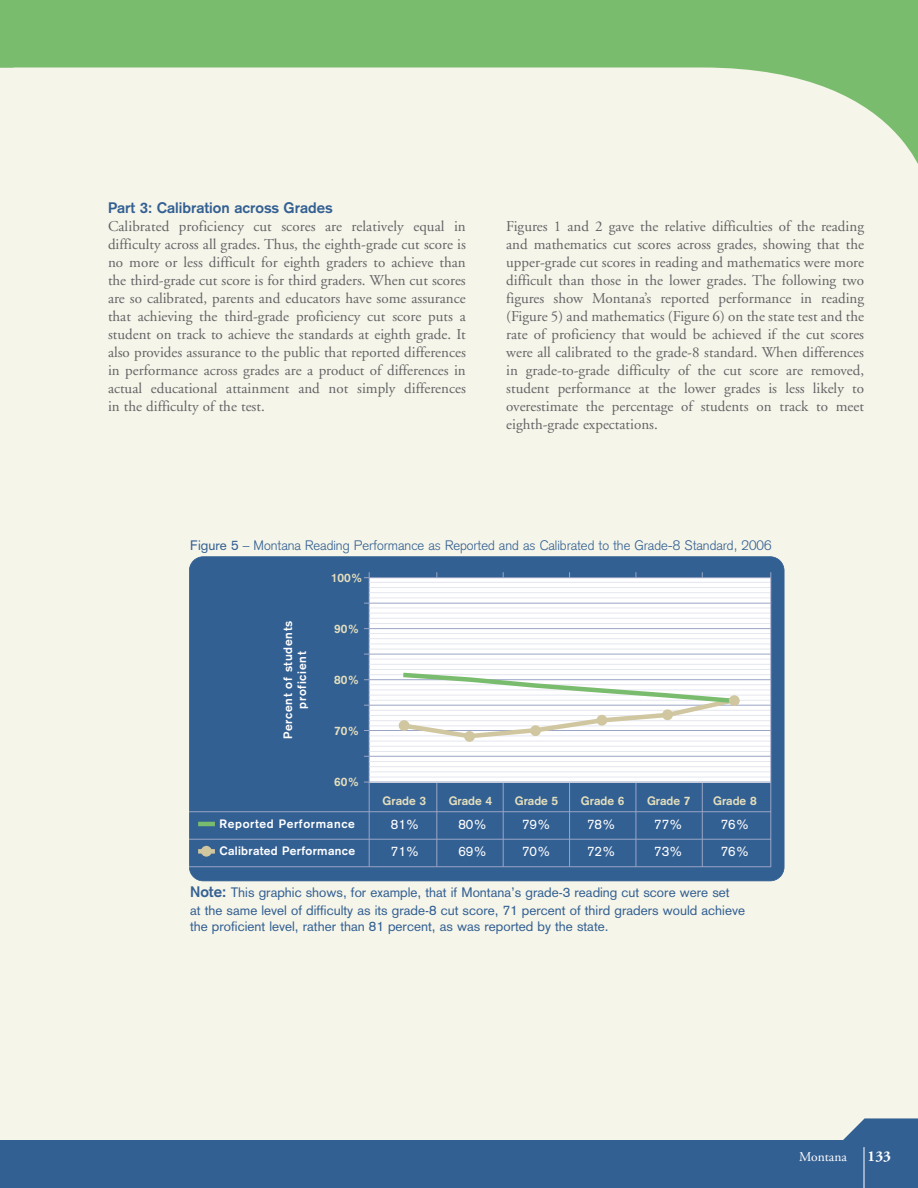
<style>
.page{position:relative;width:918px;height:1188px;background:#fff}
.page>*{position:absolute;margin:0;border:0;box-sizing:border-box;transform-origin:0 0}
.t1{font:15px/18px "Adobe Garamond";color:#636366;text-align:justify}
.t2{font:700 15px "Akzidenz Grotesk";color:#336093}
.t3{font:700 15px "Adobe Garamond";color:#fff}
.t4{font:13.5px/17.5px "Akzidenz Grotesk";color:#336093}
.t5{font:300 13.5px "Akzidenz Grotesk";color:#336093}
.t6{font:13.5px "Akzidenz Grotesk";color:#fff}
.t7{font:13.5px "Adobe Garamond";color:#fff}
.t8{font:700 12px "Akzidenz Grotesk";color:#e5e0bd}
.t9{font:700 12px/14.1px "Akzidenz Grotesk";letter-spacing:.055em;color:#fff;text-align:center}
.t10{font:700 12px "Akzidenz Grotesk";letter-spacing:.03em;color:#fff}
.s1{font-weight:400}
.s2{font-weight:700;font-size:15px}
</style>
<div class="page">
<div style="left:0;top:27px;width:918px;height:1134px;background:#f6f5e9"></div>
<svg style="left:0;top:1118px;width:918px;height:70px;fill:#336093"></svg>
<hr style="left:864px;top:1147px;width:1px;height:41px;background:#fff">
<svg style="left:0;top:0;width:918px;height:164px"></svg>
<div style="left:189px;top:557px;width:595px;height:324px;background:#336093;border-radius:14px"></div>
<div style="left:189px;top:556px;width:595px;height:325px;border:2px solid #336093;border-radius:14px"></div>
<hr style="left:436px;top:572px;width:1px;height:295px;background:#9aa5c5">
<hr style="left:503px;top:572px;width:1px;height:295px;background:#9aa5c5">
<hr style="left:569px;top:572px;width:1px;height:295px;background:#9aa5c5">
<hr style="left:636px;top:572px;width:1px;height:295px;background:#9aa5c5">
<hr style="left:702px;top:572px;width:1px;height:295px;background:#9aa5c5">
<div style="left:369px;top:578px;width:402px;height:204px;background:#fff"></div>
<hr style="left:369px;top:572px;width:1px;height:295px;background:#9aa5c5">
<hr style="left:369px;top:761px;width:402px;height:1px;background:#e5e7ef">
<hr style="left:369px;top:766px;width:402px;height:1px;background:#e5e7ef">
<hr style="left:369px;top:771px;width:402px;height:1px;background:#e5e7ef">
<hr style="left:369px;top:777px;width:402px;height:1px;background:#e5e7ef">
<hr style="left:369px;top:736px;width:402px;height:1px;background:#e5e7ef">
<hr style="left:369px;top:741px;width:402px;height:1px;background:#e5e7ef">
<hr style="left:369px;top:746px;width:402px;height:1px;background:#e5e7ef">
<hr style="left:369px;top:751px;width:402px;height:1px;background:#e5e7ef">
<hr style="left:369px;top:710px;width:402px;height:1px;background:#e5e7ef">
<hr style="left:369px;top:715px;width:402px;height:1px;background:#e5e7ef">
<hr style="left:369px;top:720px;width:402px;height:1px;background:#e5e7ef">
<hr style="left:369px;top:725px;width:402px;height:1px;background:#e5e7ef">
<hr style="left:369px;top:684px;width:402px;height:1px;background:#e5e7ef">
<hr style="left:369px;top:690px;width:402px;height:1px;background:#e5e7ef">
<hr style="left:369px;top:695px;width:402px;height:1px;background:#e5e7ef">
<hr style="left:369px;top:700px;width:402px;height:1px;background:#e5e7ef">
<hr style="left:369px;top:659px;width:402px;height:1px;background:#e5e7ef">
<hr style="left:369px;top:664px;width:402px;height:1px;background:#e5e7ef">
<hr style="left:369px;top:669px;width:402px;height:1px;background:#e5e7ef">
<hr style="left:369px;top:674px;width:402px;height:1px;background:#e5e7ef">
<hr style="left:369px;top:633px;width:402px;height:1px;background:#e5e7ef">
<hr style="left:369px;top:638px;width:402px;height:1px;background:#e5e7ef">
<hr style="left:369px;top:644px;width:402px;height:1px;background:#e5e7ef">
<hr style="left:369px;top:649px;width:402px;height:1px;background:#e5e7ef">
<hr style="left:369px;top:608px;width:402px;height:1px;background:#e5e7ef">
<hr style="left:369px;top:613px;width:402px;height:1px;background:#e5e7ef">
<hr style="left:369px;top:618px;width:402px;height:1px;background:#e5e7ef">
<hr style="left:369px;top:623px;width:402px;height:1px;background:#e5e7ef">
<hr style="left:369px;top:582px;width:402px;height:1px;background:#e5e7ef">
<hr style="left:369px;top:587px;width:402px;height:1px;background:#e5e7ef">
<hr style="left:369px;top:592px;width:402px;height:1px;background:#e5e7ef">
<hr style="left:369px;top:598px;width:402px;height:1px;background:#e5e7ef">
<hr style="left:364px;top:782px;width:407px;height:1px;background:#9aa5c5">
<hr style="left:364px;top:756px;width:407px;height:1px;background:#9aa5c5">
<hr style="left:364px;top:730px;width:407px;height:1px;background:#9aa5c5">
<hr style="left:364px;top:705px;width:407px;height:1px;background:#9aa5c5">
<hr style="left:364px;top:679px;width:407px;height:1px;background:#9aa5c5">
<hr style="left:364px;top:654px;width:407px;height:1px;background:#9aa5c5">
<hr style="left:364px;top:628px;width:407px;height:1px;background:#9aa5c5">
<hr style="left:364px;top:603px;width:407px;height:1px;background:#9aa5c5">
<hr style="left:364px;top:577px;width:407px;height:1px;background:#9aa5c5">
<hr style="left:189px;top:811px;width:582px;height:1px;background:#9aa5c5">
<hr style="left:189px;top:839px;width:582px;height:1px;background:#9aa5c5">
<hr style="left:189px;top:866px;width:582px;height:1px;background:#9aa5c5">
<hr style="left:770px;top:572px;width:1px;height:295px;background:#9aa5c5">
<hr style="left:198px;top:822px;width:17px;height:4px;background:#7abc6e">
<div style="left:198px;top:849px;width:17px;height:5px;background:#d0c69f"></div>
<div style="left:201px;top:846px;width:11px;height:11px;background:#d0c69f;border-radius:50%"></div>
<svg style="left:398px;top:672px;width:341px;height:69px"></svg>
<div style="left:729px;top:695px;width:11px;height:11px;background:#d0c69f;border-radius:50%"></div>
<div style="left:662px;top:709px;width:11px;height:11px;background:#d0c69f;border-radius:50%"></div>
<p class="t2" style="left:108px;top:203px;width:226px">Part 3: Calibration across Grades</p>
<p class="t1" style="left:108px;top:219px;width:359px">Calibrated proficiency cut scores are relatively equal in difficulty across all grades. Thus, the eighth-grade cut score is no more or less difficult for eighth graders to achieve than the third-grade cut score is for third graders. When cut scores are so calibrated, parents and educators have some assurance that achieving the third-grade proficiency cut score puts a student on track to achieve the standards at eighth grade. It also provides assurance to the public that reported differences in performance across grades are a product of differences in actual educational attainment and not simply differences in the difficulty of the test.</p>
<p class="t1" style="left:506px;top:219px;width:359px">Figures 1 and 2 gave the relative difficulties of the reading and mathematics cut scores across grades, showing that the upper-grade cut scores in reading and mathematics were more difficult than those in the lower grades. The following two figures show Montana’s reported performance in reading (Figure 5) and mathematics (Figure 6) on the state test and the rate of proficiency that would be achieved if the cut scores were all calibrated to the grade-8 standard. When differences in grade-to-grade difficulty of the cut score are removed, student performance at the lower grades is less likely to overestimate the percentage of students on track to meet eighth-grade expectations.</p>
<p class="t5" style="left:190px;top:540px;width:583px"><span class="s1">Figure 5</span> – Montana Reading Performance as Reported and as Calibrated to the Grade-8 Standard, 2006</p>
<p class="t9" style="left:282px;top:739px;width:120px;rotate:-90deg">Percent of students proficient</p>
<p class="t8" style="left:331px;top:574px;width:34px">100%</p>
<p class="t8" style="left:334px;top:625px;width:27px">90%</p>
<p class="t8" style="left:334px;top:676px;width:27px">80%</p>
<p class="t8" style="left:334px;top:727px;width:27px">70%</p>
<p class="t8" style="left:334px;top:778px;width:27px">60%</p>
<p class="t9" style="left:220px;top:818px;width:137px">Reported Performance</p>
<p class="t10" style="left:219px;top:847px;width:137px">Calibrated Performance</p>
<p class="t8" style="left:383px;top:796px;width:45px">Grade 3</p>
<p class="t8" style="left:449px;top:796px;width:45px">Grade 4</p>
<p class="t8" style="left:515px;top:796px;width:45px">Grade 5</p>
<p class="t8" style="left:581px;top:796px;width:45px">Grade 6</p>
<p class="t8" style="left:647px;top:796px;width:45px">Grade 7</p>
<p class="t8" style="left:713px;top:796px;width:45px">Grade 8</p>
<p class="t6" style="left:391px;top:819px;width:30px">81%</p>
<p class="t6" style="left:458px;top:819px;width:30px">80%</p>
<p class="t6" style="left:522px;top:819px;width:30px">79%</p>
<p class="t6" style="left:587px;top:819px;width:30px">78%</p>
<p class="t6" style="left:654px;top:819px;width:30px">77%</p>
<p class="t6" style="left:721px;top:819px;width:30px">76%</p>
<p class="t6" style="left:391px;top:846px;width:30px">71%</p>
<p class="t6" style="left:458px;top:846px;width:30px">69%</p>
<p class="t6" style="left:522px;top:846px;width:30px">70%</p>
<p class="t6" style="left:587px;top:846px;width:30px">72%</p>
<p class="t6" style="left:654px;top:846px;width:30px">73%</p>
<p class="t6" style="left:721px;top:846px;width:30px">76%</p>
<p class="t4" style="left:190px;top:885px;width:556px"><span class="s2">Note:</span> This graphic shows, for example, that if Montana’s grade-3 reading cut score were set<br>at the same level of difficulty as its grade-8 cut score, 71 percent of third graders would achieve</p>
<p class="t4" style="left:190px;top:919px;width:420px">the proficient level, rather than 81 percent, as was reported by the state.</p>
<p class="t7" style="left:799px;top:1151px;width:49px">Montana</p>
<p class="t3" style="left:868px;top:1150px;width:25px">133</p>
</div>
